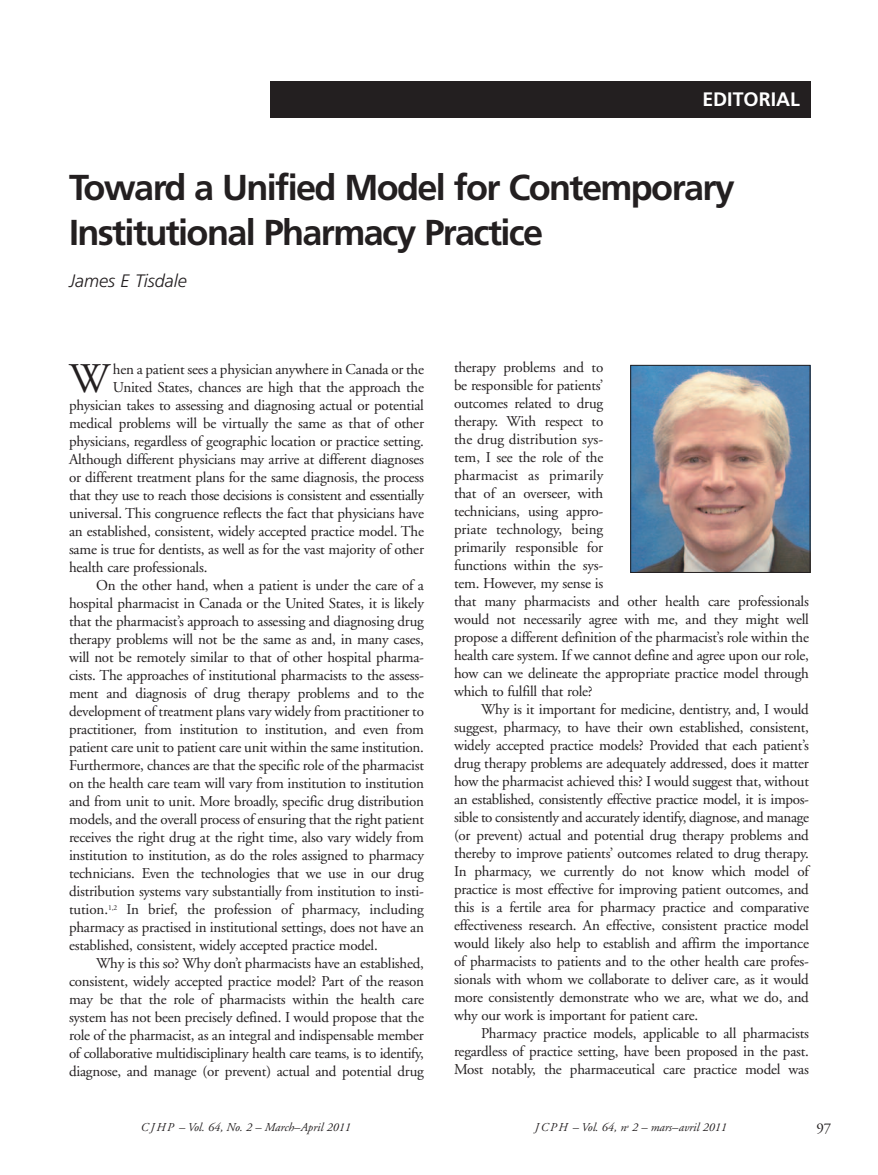
<style>
.page{position:relative;width:878px;height:1175px;background:#fff}
.page>*{position:absolute;margin:0;border:0;box-sizing:border-box;transform-origin:0 0}
.t1{font:42.15px "Adobe Garamond";color:#231f20}
.t2{font:700 36px/45px "Frutiger";letter-spacing:-.045em;color:#231f20}
.t3{font:700 19.5px "Frutiger";color:#fff}
.t4{font:italic 300 18px "Frutiger";color:#231f20}
.t5{font:15px/18px "Adobe Garamond";letter-spacing:-.015em;color:#231f20;text-align:justify}
.t6{font:italic 12px "Adobe Garamond";color:#231f20}
</style>
<div class="page">
<div style="left:270px;top:81px;width:540px;height:36px;background:#231f20"></div>
<img style="left:632px;top:367px;width:176px;height:204px">
<div style="left:630px;top:365px;width:180px;height:208px;border:1px solid #231f20"></div>
<h3 class="t3" style="left:702px;top:91px;width:99px">EDITORIAL</h3>
<h2 class="t2" style="left:69px;top:167px;width:667px">Toward a Unified Model for Contemporary<br>Institutional Pharmacy Practice</h2>
<p class="t4" style="left:69px;top:273px;width:119px">James E Tisdale</p>
<h1 class="t1" style="left:69px;top:361px;width:42px">W</h1>
<p class="t5" style="left:113px;top:361px;width:312px">hen a patient sees a physician anywhere in Canada or the</p>
<p class="t5" style="left:113px;top:379px;width:312px">United States, chances are high that the approach the</p>
<p class="t5" style="left:69px;top:397px;width:356px">physician takes to assessing and diagnosing actual or potential</p>
<p class="t5" style="left:69px;top:415px;width:356px">medical problems will be virtually the same as that of other</p>
<p class="t5" style="left:69px;top:433px;width:356px">physicians, regardless of geographic location or practice setting.</p>
<p class="t5" style="left:69px;top:451px;width:356px">Although different physicians may arrive at different diagnoses</p>
<p class="t5" style="left:69px;top:469px;width:356px">or different treatment plans for the same diagnosis, the process</p>
<p class="t5" style="left:69px;top:487px;width:356px">that they use to reach those decisions is consistent and essentially</p>
<p class="t5" style="left:69px;top:505px;width:356px">universal. This congruence reflects the fact that physicians have</p>
<p class="t5" style="left:69px;top:523px;width:356px">an established, consistent, widely accepted practice model. The</p>
<p class="t5" style="left:69px;top:541px;width:356px">same is true for dentists, as well as for the vast majority of other</p>
<p class="t5" style="left:69px;top:559px;width:140px">health care professionals.</p>
<p class="t5" style="left:96px;top:577px;width:329px">On the other hand, when a patient is under the care of a</p>
<p class="t5" style="left:69px;top:595px;width:356px">hospital pharmacist in Canada or the United States, it is likely</p>
<p class="t5" style="left:69px;top:613px;width:356px">that the pharmacist’s approach to assessing and diagnosing drug</p>
<p class="t5" style="left:69px;top:631px;width:356px">therapy problems will not be the same as and, in many cases,</p>
<p class="t5" style="left:69px;top:649px;width:356px">will not be remotely similar to that of other hospital pharma-</p>
<p class="t5" style="left:69px;top:667px;width:356px">cists. The approaches of institutional pharmacists to the assess-</p>
<p class="t5" style="left:69px;top:685px;width:356px">ment and diagnosis of drug therapy problems and to the</p>
<p class="t5" style="left:69px;top:703px;width:356px">development of treatment plans vary widely from practitioner to</p>
<p class="t5" style="left:69px;top:721px;width:356px">practitioner, from institution to institution, and even from</p>
<p class="t5" style="left:69px;top:739px;width:356px">patient care unit to patient care unit within the same institution.</p>
<p class="t5" style="left:69px;top:757px;width:356px">Furthermore, chances are that the specific role of the pharmacist</p>
<p class="t5" style="left:69px;top:775px;width:356px">on the health care team will vary from institution to institution</p>
<p class="t5" style="left:69px;top:793px;width:356px">and from unit to unit. More broadly, specific drug distribution</p>
<p class="t5" style="left:69px;top:811px;width:356px">models, and the overall process of ensuring that the right patient</p>
<p class="t5" style="left:69px;top:829px;width:356px">receives the right drug at the right time, also vary widely from</p>
<p class="t5" style="left:69px;top:847px;width:356px">institution to institution, as do the roles assigned to pharmacy</p>
<p class="t5" style="left:69px;top:865px;width:356px">technicians. Even the technologies that we use in our drug</p>
<p class="t5" style="left:69px;top:883px;width:356px">distribution systems vary substantially from institution to insti-</p>
<p class="t5" style="left:69px;top:901px;width:356px">tution.<sup>1,2</sup> In brief, the profession of pharmacy, including</p>
<p class="t5" style="left:69px;top:919px;width:356px">pharmacy as practised in institutional settings, does not have an</p>
<p class="t5" style="left:69px;top:937px;width:310px">established, consistent, widely accepted practice model.</p>
<p class="t5" style="left:96px;top:955px;width:329px">Why is this so? Why don’t pharmacists have an established,</p>
<p class="t5" style="left:69px;top:974px;width:356px">consistent, widely accepted practice model? Part of the reason</p>
<p class="t5" style="left:69px;top:992px;width:356px">may be that the role of pharmacists within the health care</p>
<p class="t5" style="left:69px;top:1010px;width:356px">system has not been precisely defined. I would propose that the</p>
<p class="t5" style="left:69px;top:1028px;width:356px">role of the pharmacist, as an integral and indispensable member</p>
<p class="t5" style="left:69px;top:1046px;width:356px">of collaborative multidisciplinary health care teams, is to identify,</p>
<p class="t5" style="left:69px;top:1064px;width:356px">diagnose, and manage (or prevent) actual and potential drug</p>
<p class="t5" style="left:454px;top:360px;width:356px;text-align:left">therapy problems and to<br>be responsible for patients’<br>outcomes related to drug<br>therapy. With respect to<br>the drug distribution sys-<br>tem, I see the role of the<br>pharmacist as primarily<br>that of an overseer, with<br>technicians, using appro-<br>priate technology, being<br>primarily responsible for<br>functions within the sys-<br>tem. However, my sense is<br>that many pharmacists and other health care professionals would not necessarily agree with me, and they might well propose a different definition of the pharmacist’s role within the health care system. If we cannot define and agree upon our role, how can we delineate the appropriate practice model through which to fulfill that role?</p>
<p class="t5" style="left:454px;top:702px;width:356px;text-indent:27px">Why is it important for medicine, dentistry, and, I would suggest, pharmacy, to have their own established, consistent, widely accepted practice models? Provided that each patient’s drug therapy problems are adequately addressed, does it matter how the pharmacist achieved this? I would suggest that, without an established, consistently effective practice model, it is impos&shy;sible to consistently and accurately identify, diagnose, and manage (or prevent) actual and potential drug therapy problems and thereby to improve patients’ outcomes related to drug therapy.<br>In pharmacy, we currently do not know which model of practice is most effective for improving patient outcomes, and this is a fertile area for pharmacy practice and comparative effectiveness research. An effective, consistent practice model would likely also help to establish and affirm the importance of pharmacists to patients and to the other health care profes&shy;sionals with whom we collaborate to deliver care, as it would more consistently demonstrate who we are, what we do, and why our work is important for patient care.</p>
<p class="t5" style="left:454px;top:1026px;width:356px;text-indent:27px">Pharmacy practice models, applicable to all pharmacists regardless of practice setting, have been proposed in the past.<br>Most notably, the pharmaceutical care practice model was</p>
<p class="t6" style="left:141px;top:1122px;width:211px">CJHP – Vol. 64, No. 2 – March–April 2011</p>
<p class="t5" style="left:816px;top:1120px;width:16px">97</p>
<p class="t6" style="left:535px;top:1122px;width:193px">JCPH – Vol. 64, n<sup>o</sup> 2 – mars–avril 2011</p>
</div>
